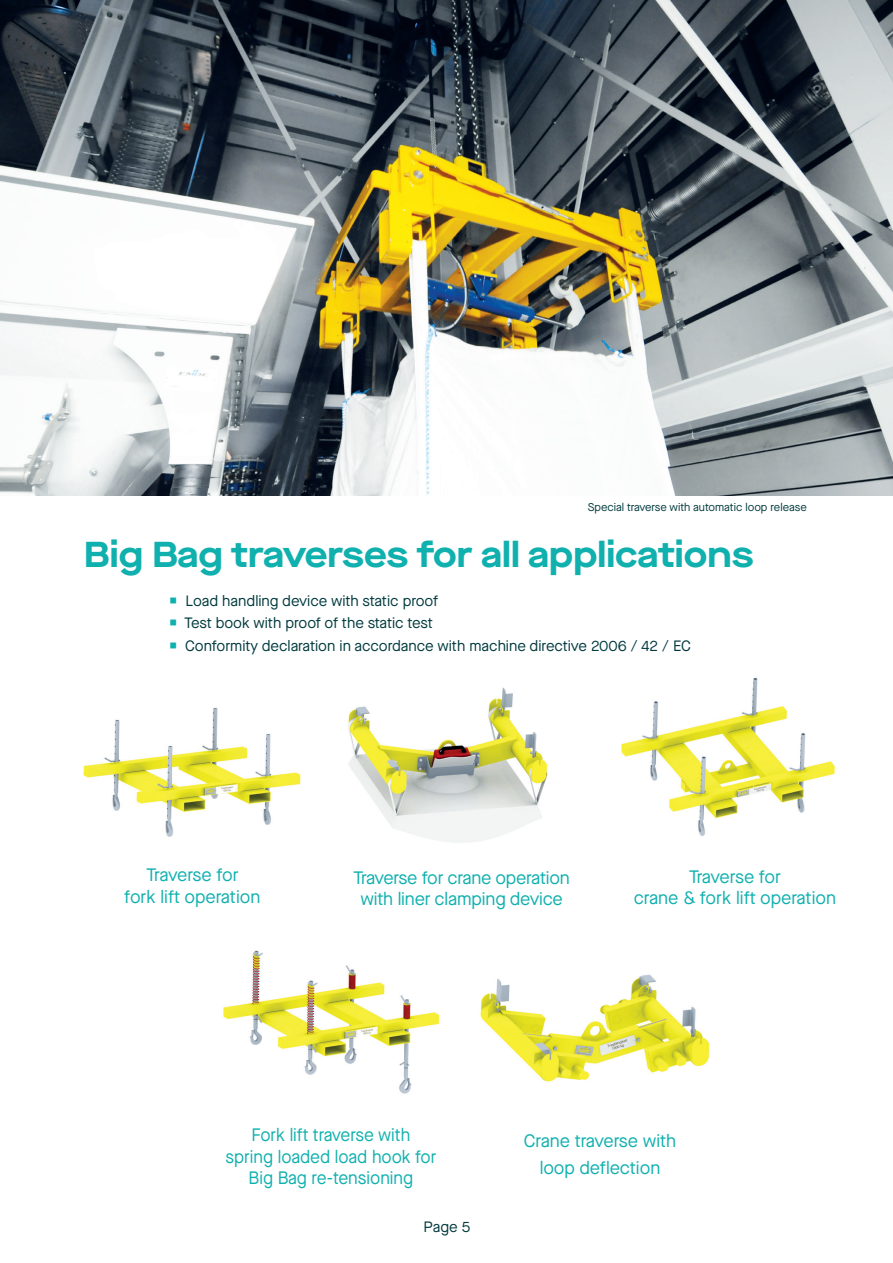
<style>
.page{position:relative;width:893px;height:1263px;background:#fff}
.page>*{position:absolute;margin:0;border:0;box-sizing:border-box;transform-origin:0 0}
.t1{font:700 36px "Maison Neue Extended";color:#0fb0ae}
.t2{font:18px "Maison Neue";letter-spacing:-.01em;color:#0fb0ae}
.t3{font:18px/21.6px "Maison Neue";letter-spacing:-.01em;color:#0fb0ae;text-align:center;scale:.96 1}
.t4{font:18px "Maison Neue";letter-spacing:-.035em;color:#0fb0ae}
.Fließtext{font:15px "Maison Neue";color:#003a3e}
.t5{font:11.25px "Maison Neue";color:#003a3e}
.s1{color:#0fb0ae}
</style>
<div class="page">
<img style="left:1px;top:0;width:892px;height:495px">
<img style="left:348px;top:687px;width:200px;height:155px">
<img style="left:480px;top:974px;width:230px;height:108px">
<img style="left:84px;top:708px;width:217px;height:129px">
<img style="left:223px;top:950px;width:217px;height:144px">
<img style="left:621px;top:677px;width:214px;height:159px">
<p class="t5" style="left:588px;top:500px;width:221px">Special traverse with automatic loop release</p>
<p class="t1" style="left:84px;top:528px;width:671px">Big Bag traverses for all applications</p>
<p class="Fließtext" style="left:169px;top:590px;width:271px"><span class="s1">○</span> Load handling device with static proof</p>
<p class="Fließtext" style="left:169px;top:613px;width:265px"><span class="s1">○</span> Test book with proof of the static test</p>
<p class="Fließtext" style="left:169px;top:635px;width:523px"><span class="s1">○</span> Conformity declaration in accordance with machine directive 2006 / 42 / EC</p>
<p class="t4" style="left:146px;top:863px;width:94px">Traverse for</p>
<p class="t2" style="left:124px;top:885px;width:138px">fork lift operation</p>
<p class="t2" style="left:353px;top:865px;width:218px">Traverse for crane operation</p>
<p class="t2" style="left:360px;top:887px;width:204px">with liner clamping device</p>
<p class="t4" style="left:689px;top:864px;width:94px">Traverse for</p>
<p class="t2" style="left:634px;top:886px;width:204px">crane &amp; fork lift operation</p>
<p class="t3" style="left:251px;top:1124px;width:167px">Fork lift traverse with</p>
<p class="t3" style="left:225px;top:1145px;width:221px">spring loaded load hook for<br>Big Bag re-tensioning</p>
<p class="Fließtext" style="left:423px;top:1216px;width:48px">Page 5</p>
<p class="t2" style="left:524px;top:1128px;width:154px">Crane traverse with</p>
<p class="t2" style="left:540px;top:1155px;width:122px">loop deflection</p>
</div>
